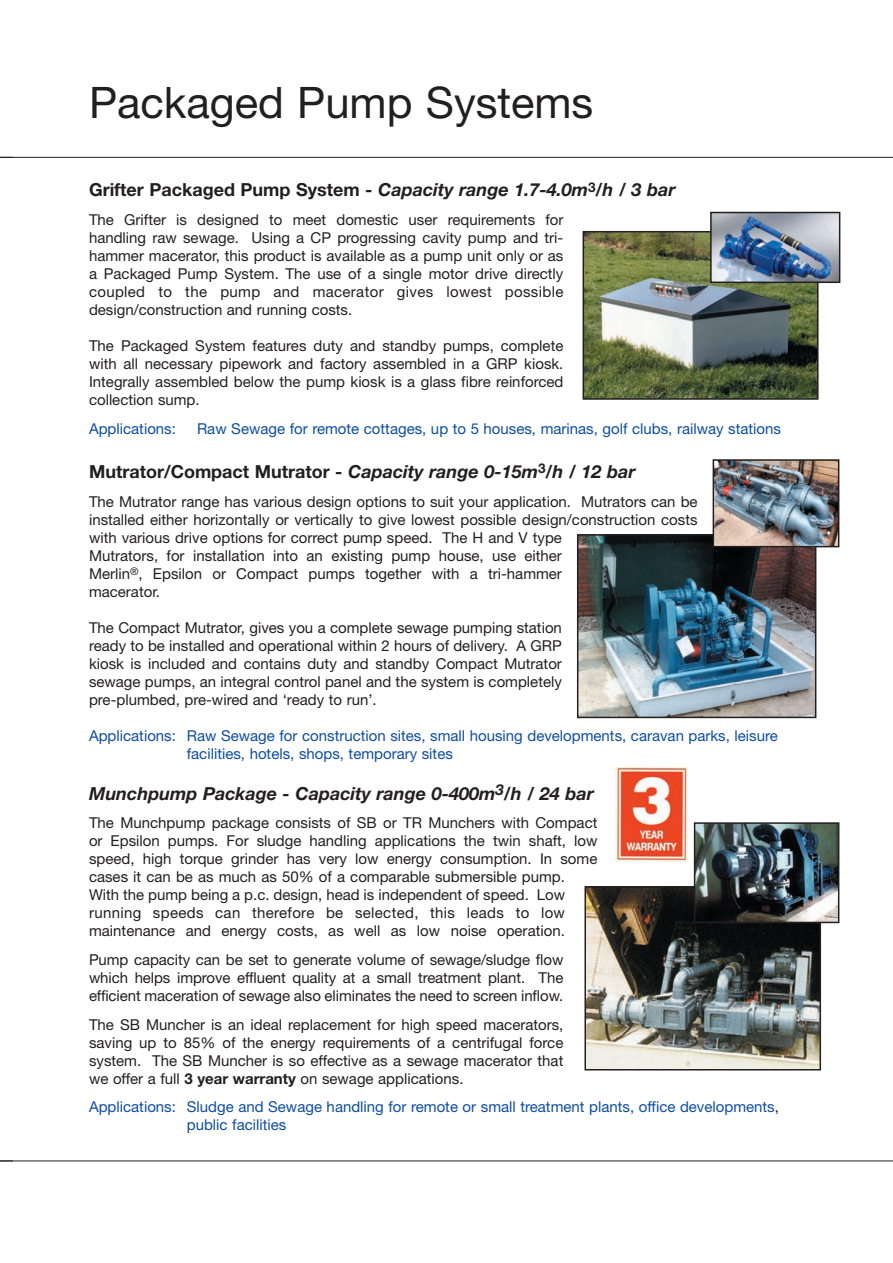
<style>
.page{position:relative;width:893px;height:1263px;background:#fff}
.page>*{position:absolute;margin:0;border:0;box-sizing:border-box;transform-origin:0 0}
.t1{font:43.5px "Helvetica Neue";color:#231f20}
.t2{font:italic 700 18px "Helvetica Neue";color:#231f20}
.t3{font:15px/18px "Helvetica Neue";color:#231f20;text-align:justify}
.t4{font:15px/18px "Helvetica Neue";color:#0d4da1}
.s1{font-style:normal}
.s2{font-weight:700}
.s3{color:#231f20}
</style>
<div class="page">
<img style="left:615px;top:767px;width:73px;height:94px">
<img style="left:586px;top:234px;width:229px;height:163px">
<div style="left:583px;top:231px;width:235px;height:169px;border:2px solid #231f20"></div>
<img style="left:713px;top:215px;width:124px;height:65px">
<div style="left:710px;top:212px;width:130px;height:71px;border:2px solid #231f20"></div>
<img style="left:580px;top:537px;width:233px;height:178px">
<div style="left:577px;top:534px;width:239px;height:184px;border:2px solid #231f20"></div>
<img style="left:716px;top:462px;width:120px;height:82px">
<div style="left:713px;top:459px;width:126px;height:88px;border:2px solid #231f20"></div>
<img style="left:587px;top:889px;width:231px;height:178px">
<div style="left:584px;top:886px;width:237px;height:184px;border:2px solid #231f20"></div>
<img style="left:697px;top:825px;width:139px;height:95px">
<div style="left:694px;top:822px;width:145px;height:101px;border:2px solid #231f20"></div>
<hr style="left:0;top:1160px;width:893px;height:1px;background:#231f20">
<hr style="left:0;top:157px;width:893px;height:1px;background:#231f20">
<svg style="left:0;top:1160px;width:13px;height:1px"></svg>
<h1 class="t1" style="left:89px;top:87px;width:506px">Packaged Pump Systems</h1>
<p class="t2" style="left:89px;top:184px;width:588px"><span class="s1">Grifter Packaged Pump System -</span> Capacity range 1.7-4.0m<sup>3</sup>/h / 3 bar</p>
<p class="t3" style="left:89px;top:212px;width:476px">The Grifter is designed to meet domestic user requirements for handling raw sewage. Using a CP progressing cavity pump and tri&shy;hammer macerator, this product is available as a pump unit only or as a Packaged Pump System. The use of a single motor drive directly coupled to the pump and macerator gives lowest possible design/construction and running costs.</p>
<p class="t3" style="left:89px;top:338px;width:476px">The Packaged System features duty and standby pumps, complete with all necessary pipework and factory assembled in a GRP kiosk.<br>Integrally assembled below the pump kiosk is a glass fibre reinforced collection sump.</p>
<p class="t4" style="left:89px;top:421px;width:88px">Applications:</p>
<p class="t4" style="left:197px;top:421px;width:585px">Raw Sewage for remote cottages, up to 5 houses, marinas, golf clubs, railway stations</p>
<p class="t2" style="left:89px;top:465px;width:548px"><span class="s1">Mutrator/Compact Mutrator -</span> Capacity range 0-15m<sup>3</sup>/h / 12 bar</p>
<p class="t3" style="left:89px;top:494px;width:610px;text-align:left">The Mutrator range has various design options to suit your application. Mutrators can be installed either horizontally or vertically to give lowest possible design/construction costs with various drive options for correct pump speed. The H and V type<br>Mutrators, for installation into an existing pump house, use either<br>Merlin<sup>®</sup>, Epsilon or Compact pumps together with a tri-hammer<br>macerator.</p>
<p class="t3" style="left:89px;top:620px;width:474px">The Compact Mutrator, gives you a complete sewage pumping station ready to be installed and operational within 2 hours of delivery. A GRP kiosk is included and contains duty and standby Compact Mutrator sewage pumps, an integral control panel and the system is completely pre-plumbed, pre-wired and ‘ready to run’.</p>
<p class="t4" style="left:187px;top:728px;width:593px;text-indent:-98px">Applications: Raw Sewage for construction sites, small housing developments, caravan parks, leisure facilities, hotels, shops, temporary sites</p>
<p class="t2" style="left:89px;top:787px;width:506px">Munchpump Package - Capacity range 0-400m<sup>3</sup>/h / 24 bar</p>
<p class="t3" style="left:89px;top:815px;width:510px;text-align:left">The Munchpump package consists of SB or TR Munchers with Compact or Epsilon pumps. For sludge handling applications the twin shaft, low speed, high torque grinder has very low energy consumption. In some cases it can be as much as 50% of a comparable submersible pump.<br>With the pump being a p.c. design, head is independent of speed. Low running speeds can therefore be selected, this leads to low maintenance and energy costs, as well as low noise operation.</p>
<p class="t3" style="left:89px;top:952px;width:476px">Pump capacity can be set to generate volume of sewage/sludge flow which helps improve effluent quality at a small treatment plant. The efficient maceration of sewage also eliminates the need to screen inflow.</p>
<p class="t3" style="left:89px;top:1017px;width:476px">The SB Muncher is an ideal replacement for high speed macerators, saving up to 85% of the energy requirements of a centrifugal force system. The SB Muncher is so effective as a sewage macerator that we offer a full <span class="s2">3 year warranty</span> on sewage applications.</p>
<p class="t4" style="left:187px;top:1099px;width:594px;text-indent:-98px">Applications: Sludge and Sewage handling for remote or small treatment plants, office developments<span class="s3">, </span>public facilities</p>
</div>
